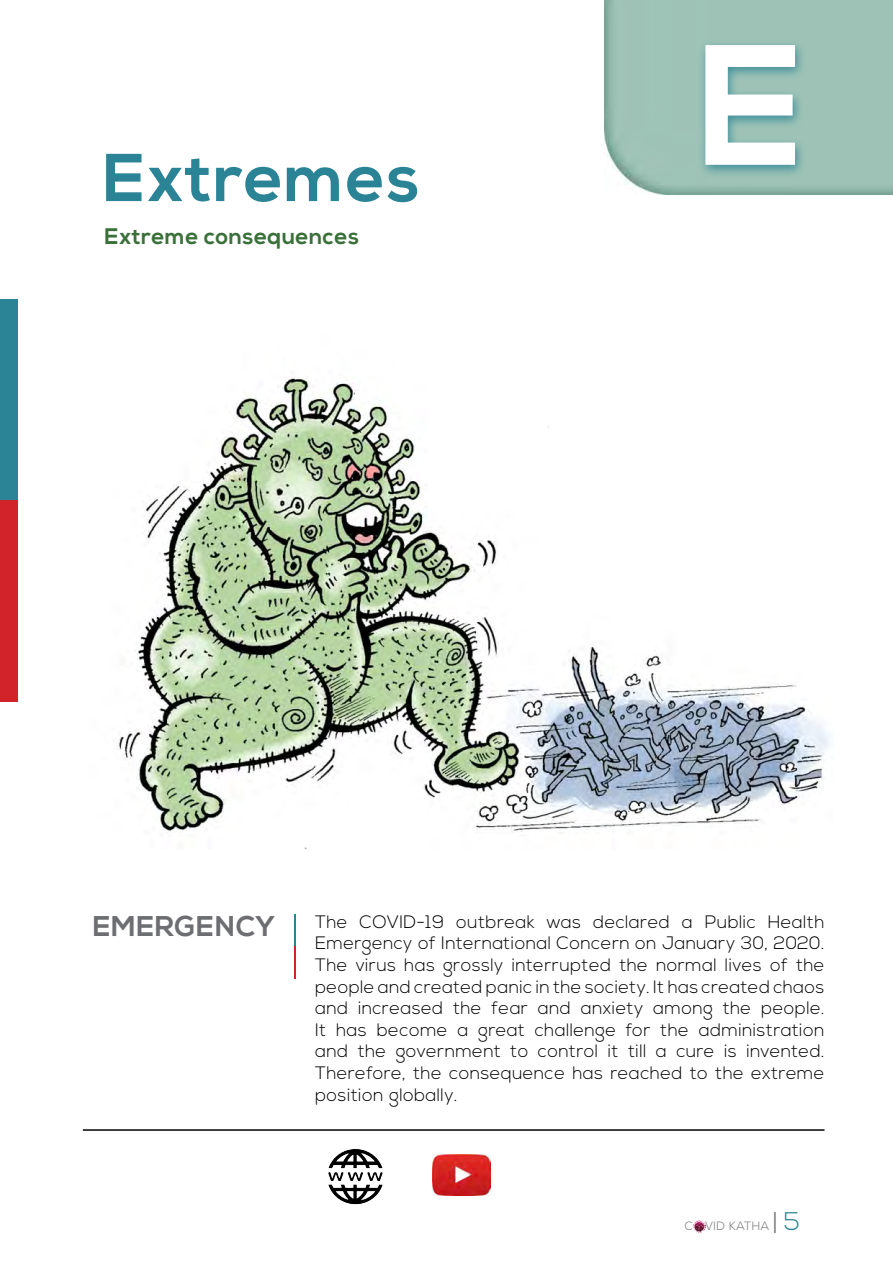
<style>
.page{position:relative;width:893px;height:1263px;background:#fff}
.page>*{position:absolute;margin:0;border:0;box-sizing:border-box;transform-origin:0 0}
.t1{font:700 171px "Nexa";color:#fff}
.t2{font:700 67.5px "Nexa";letter-spacing:.02em;color:#2a8496}
.t3{font:700 28.5px "Nexa";color:#6d6e71}
.t4{font:700 22.5px "Nexa";letter-spacing:.02em;color:#3a7039}
.t5{font:300 18px/21.6px "Nexa";letter-spacing:.02em;color:#000;text-align:justify}
.t6{font:300 12px "Nexa";letter-spacing:.04em;color:#6d6e71}
.s1{font-size:25.5px}
.s2{font-size:25.5px;color:#2a8496}
</style>
<div class="page">
<svg style="left:694px;top:1220px;width:11px;height:12px"></svg>
<img style="left:604px;top:0;width:289px;height:194px">
<div style="left:0;top:299px;width:18px;height:201px;background:#2a8496"></div>
<div style="left:0;top:500px;width:18px;height:202px;background:#d2232a"></div>
<div style="left:698px;top:39px;width:109px;height:140px;background:#2a8496;opacity:.81"></div>
<hr style="left:83px;top:1129px;width:741px;height:2px;background:#000">
<hr style="left:294px;top:914px;width:2px;height:33px;background:#2a8496">
<hr style="left:294px;top:947px;width:2px;height:32px;background:#d2232a">
<img style="left:118px;top:376px;width:713px;height:473px">
<img style="left:433px;top:1155px;width:58px;height:40px">
<img style="left:328px;top:1149px;width:55px;height:56px">
<h2 class="t2" style="left:103px;top:139px;width:318px">Extremes</h2>
<p class="t4" style="left:104px;top:223px;width:256px">Extreme consequences</p>
<h1 class="t1" style="left:697px;top:7px;width:108px">E</h1>
<h3 class="t3" style="left:93px;top:909px;width:40px">Emergency</h3>
<p class="t5" style="left:315px;top:912px;width:511px">The COVID-19 outbreak was declared a Public Health Emergency of International Concern on January 30, 2020.<br>The virus has grossly interrupted the normal lives of the people and created panic in the society. It has created chaos and increased the fear and anxiety among the people.<br>It has become a great challenge for the administration and the government to control it till a cure is invented.<br>Therefore, the consequence has reached to the extreme position globally.</p>
<p class="t6" style="left:685px;top:1219px;width:117px">C VID KATHA <span class="s1">|</span> <span class="s2">5</span></p>
</div>
